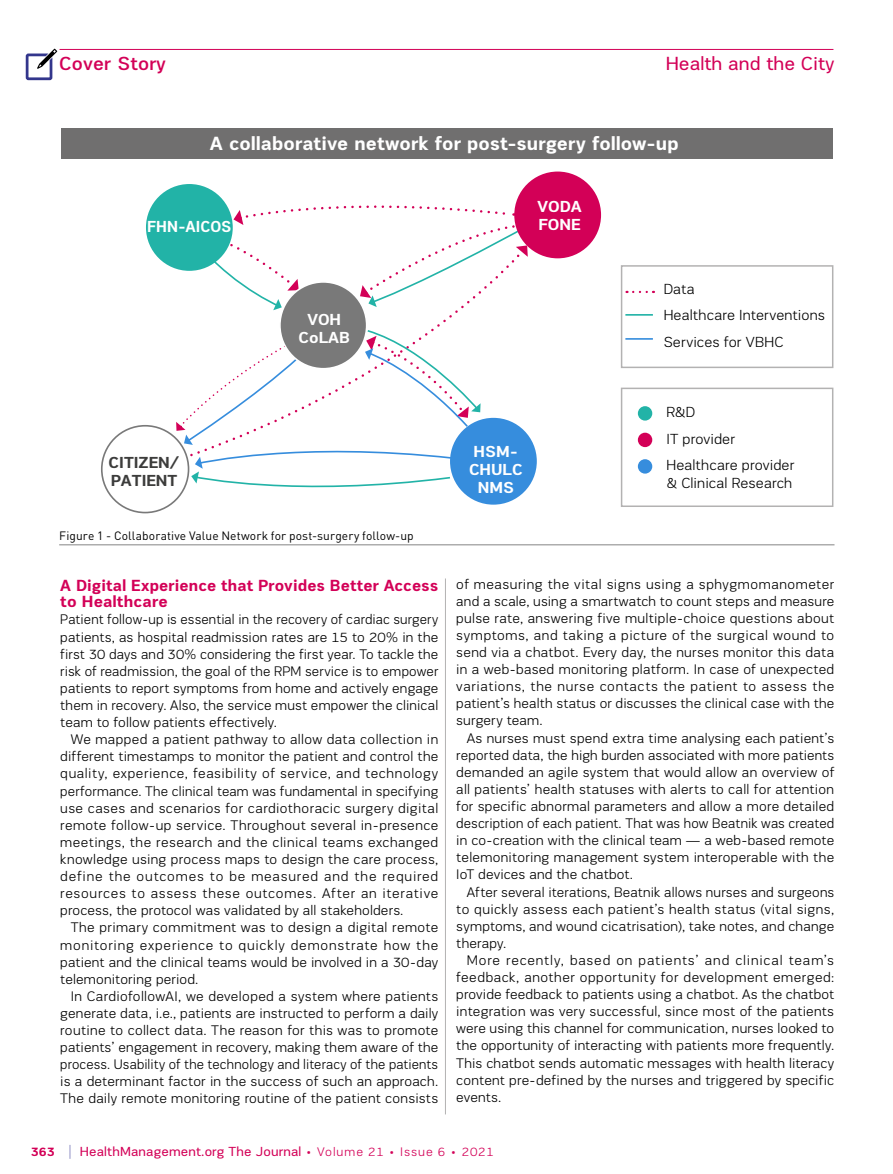
<style>
.page{position:relative;width:893px;height:1174px;background:#fff}
.page>*{position:absolute;margin:0;border:0;box-sizing:border-box;transform-origin:0 0}
.t1{font:700 19.5px "PRC Fidelity";letter-spacing:.005em;color:#fff}
.t2{font:19.5px "PRC Fidelity";color:#d30057}
.t3{font:500 19.5px "PRC Fidelity";letter-spacing:.01em;color:#d30057}
.t4{font:700 16.5px/16.5px "PRC Fidelity";letter-spacing:.01em;color:#d30057}
.t5{font:700 16.35px/18px "PRC Fidelity";color:#fff;text-align:center}
.t6{font:700 16.35px/18px "PRC Fidelity";color:#3c3c3b}
.t7{font:700 16.35px "PRC Fidelity";color:#fff;scale:.94 1}
.t8{font:300 15px/26.5px "PRC Fidelity";letter-spacing:.01em;color:#000}
.t9{font:300 14.25px/17.1px "PRC Fidelity";letter-spacing:.015em;color:#000;text-align:justify}
.t10{font:300 14.25px/17.1px "PRC Fidelity";letter-spacing:.015em;color:#000;text-align:justify;scale:.96 1}
.t11{font:13.5px "PRC Fidelity";letter-spacing:.01em;color:#d30057}
.t12{font:700 12.75px "PRC Fidelity";color:#d30057}
.t13{font:12px "DIN Pro";letter-spacing:.005em;color:#000}
.s1{font-weight:300;font-size:12.75px}
</style>
<div class="page">
<svg style="left:70px;top:1145px;width:1px;height:13px"></svg>
<svg style="left:25px;top:49px;width:32px;height:32px"></svg>
<hr style="left:60px;top:49px;width:773px;height:1px;background:#d30057">
<svg style="left:176px;top:329px;width:305px;height:168px"></svg>
<svg style="left:177px;top:201px;width:363px;height:109px"></svg>
<div style="left:146px;top:184px;width:87px;height:87px;background:#22b3a7;border-radius:50%"></div>
<div style="left:514px;top:171px;width:87px;height:87px;background:#d30057;border-radius:50%"></div>
<div style="left:450px;top:418px;width:87px;height:86px;background:#368ddd;border-radius:50%"></div>
<div style="left:102px;top:426px;width:87px;height:86px;background:#fff;border-radius:50%"></div>
<div style="left:101px;top:425px;width:88px;height:88px;border:2px solid #797979;border-radius:50%"></div>
<div style="left:280px;top:282px;width:87px;height:87px;background:#797979;border-radius:50%"></div>
<div style="left:279px;top:281px;width:88px;height:88px;border:2px solid #fff;border-radius:50%"></div>
<div style="left:61px;top:128px;width:772px;height:31px;background:#706f6f"></div>
<div style="left:638px;top:406px;width:14px;height:14px;background:#22b3a7;border-radius:50%"></div>
<div style="left:638px;top:433px;width:14px;height:14px;background:#d30057;border-radius:50%"></div>
<div style="left:638px;top:459px;width:14px;height:14px;background:#368ddd;border-radius:50%"></div>
<div style="left:621px;top:387px;width:212px;height:120px;border:2px solid #b3b2b2"></div>
<svg style="left:633px;top:291px;width:21px;height:2px"></svg>
<hr style="left:625px;top:314px;width:28px;height:2px;background:#22b3a7">
<hr style="left:625px;top:338px;width:28px;height:2px;background:#368ddd">
<div style="left:621px;top:265px;width:212px;height:103px;border:2px solid #b3b2b2"></div>
<hr style="left:59px;top:544px;width:775px;height:1px;background:#858584">
<hr style="left:445px;top:578px;width:1px;height:536px;background:#b3b2b2">
<h1 class="t3" style="left:59px;top:52px;width:108px">Cover Story</h1>
<h1 class="t2" style="left:666px;top:53px;width:170px">Health and the City</h1>
<h1 class="t1" style="left:210px;top:132px;width:470px">A collaborative network for post-surgery follow-up</h1>
<p class="t7" style="left:147px;top:217px;width:91px">FHN-AICOS</p>
<p class="t5" style="left:299px;top:310px;width:53px">VOH<br>CoLAB</p>
<p class="t5" style="left:538px;top:197px;width:45px;text-align:left">VODA<br>FONE</p>
<p class="t8" style="left:664px;top:275px;width:163px">Data<br>Healthcare Interventions<br>Services for VBHC</p>
<p class="t6" style="left:109px;top:453px;width:72px">CITIZEN/<br>PATIENT</p>
<p class="t13" style="left:59px;top:528px;width:356px">Figure 1 - Collaborative Value Network for post-surgery follow-up</p>
<p class="t4" style="left:60px;top:577px;width:379px">A Digital Experience that Provides Better Access to Healthcare</p>
<p class="t10" style="left:60px;top:611px;width:395px">Patient follow-up is essential in the recovery of cardiac surgery patients, as hospital readmission rates are 15 to 20% in the first 30 days and 30% considering the first year. To tackle the risk of readmission, the goal of the RPM service is to empower patients to report symptoms from home and actively engage them in recovery. Also, the service must empower the clinical team to follow patients effectively.</p>
<p class="t9" style="left:60px;top:731px;width:379px;text-indent:11px">We mapped a patient pathway to allow data collection in different timestamps to monitor the patient and control the quality, experience, feasibility of service, and technology performance. The clinical team was fundamental in specifying use cases and scenarios for cardiothoracic surgery digital remote follow-up service. Throughout several in-presence meetings, the research and the clinical teams exchanged knowledge using process maps to design the care process, define the outcomes to be measured and the required resources to assess these outcomes. After an iterative process, the protocol was validated by all stakeholders.</p>
<p class="t9" style="left:60px;top:919px;width:379px;text-indent:11px">The primary commitment was to design a digital remote monitoring experience to quickly demonstrate how the patient and the clinical teams would be involved in a 30-day telemonitoring period.</p>
<p class="t9" style="left:60px;top:987px;width:380px;text-indent:11px">In CardiofollowAI, we developed a system where patients generate data, i.e., patients are instructed to perform a daily routine to collect data. The reason for this was to promote patients’ engagement in recovery, making them aware of the process. Usability of the technology and literacy of the patients is a determinant factor in the success of such an approach.<br>The daily remote monitoring routine of the patient consists</p>
<p class="t5" style="left:469px;top:442px;width:55px">HSM-<br>CHULC<br>NMS</p>
<p class="t8" style="left:666px;top:399px;width:129px">R&amp;D<br>IT provider<br>Healthcare provider</p>
<p class="t8" style="left:666px;top:470px;width:127px">&amp; Clinical Research</p>
<p class="t9" style="left:456px;top:575px;width:379px">of measuring the vital signs using a sphygmomanometer and a scale, using a smartwatch to count steps and measure pulse rate, answering five multiple-choice questions about symptoms, and taking a picture of the surgical wound to send via a chatbot. Every day, the nurses monitor this data in a web-based monitoring platform. In case of unexpected variations, the nurse contacts the patient to assess the patient’s health status or discusses the clinical case with the surgery team.</p>
<p class="t9" style="left:456px;top:729px;width:379px;text-indent:11px">As nurses must spend extra time analysing each patient’s reported data, the high burden associated with more patients demanded an agile system that would allow an overview of all patients’ health statuses with alerts to call for attention for specific abnormal parameters and allow a more detailed description of each patient. That was how Beatnik was created in co-creation with the clinical team — a web-based remote telemonitoring management system interoperable with the IoT devices and the chatbot.</p>
<p class="t9" style="left:456px;top:883px;width:380px;text-indent:11px">After several iterations, Beatnik allows nurses and surgeons to quickly assess each patient’s health status (vital signs, symptoms, and wound cicatrisation), take notes, and change therapy.</p>
<p class="t9" style="left:456px;top:951px;width:379px;text-indent:11px">More recently, based on patients’ and clinical team’s feedback, another opportunity for development emerged: provide feedback to patients using a chatbot. As the chatbot integration was very successful, since most of the patients were using this channel for communication, nurses looked to the opportunity of interacting with patients more frequently.<br>This chatbot sends automatic messages with health literacy content pre-defined by the nurses and triggered by specific events.</p>
<p class="t12" style="left:31px;top:1144px;width:25px">363</p>
<p class="t11" style="left:80px;top:1144px;width:416px">HealthManagement.org The Journal <span class="s1">• Volume 21 • Issue 6 • 2021</span></p>
</div>
